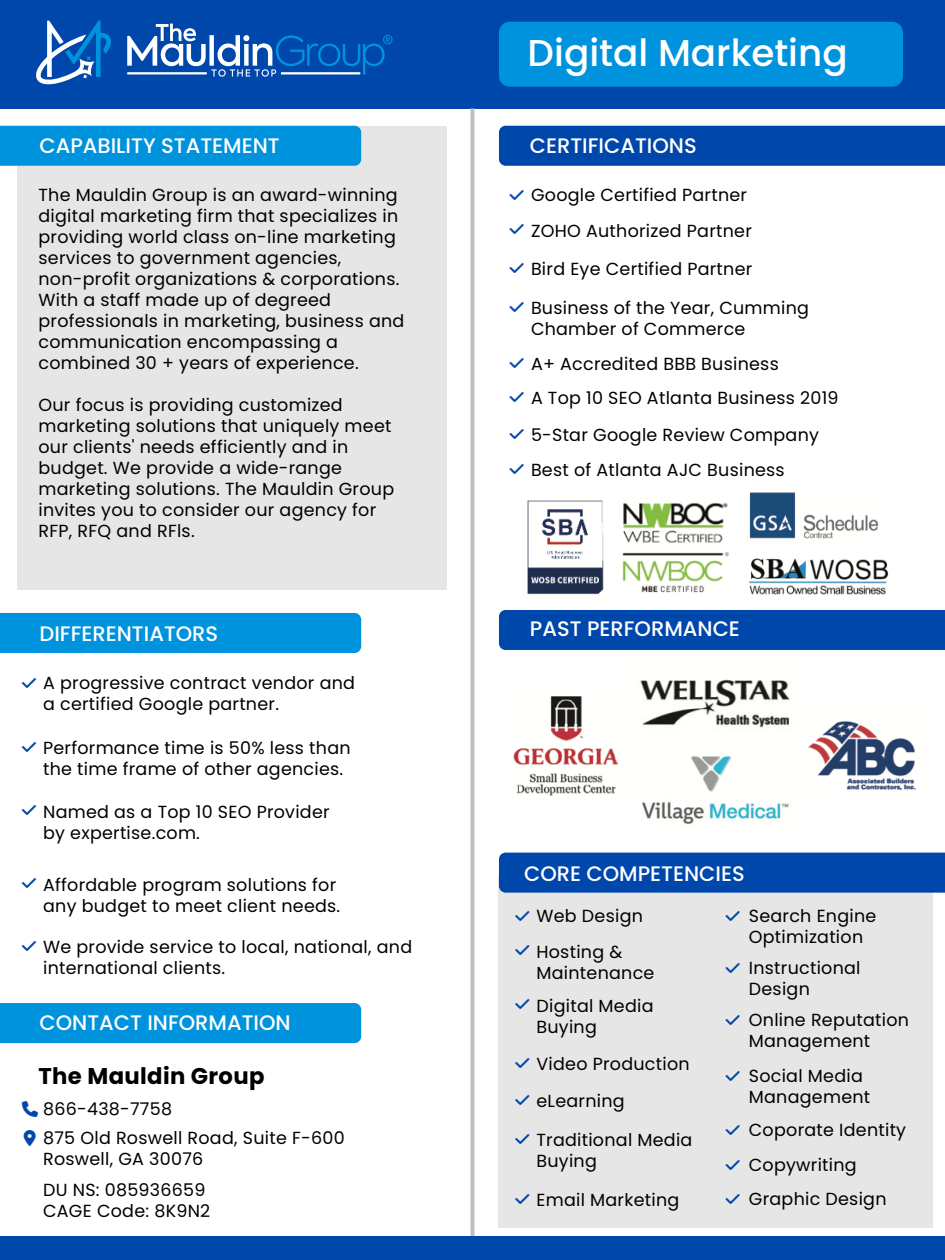
<style>
.page{position:relative;width:945px;height:1260px;background:#fff}
.page>*{position:absolute;margin:0;border:0;box-sizing:border-box;transform-origin:0 0}
.t1{font:500 37.45px "Poppins";color:#fff}
.t2{font:700 22.75px "Poppins";letter-spacing:.015em;color:#000}
.t3{font:500 21px "Poppins";color:#fff}
.t4{font:17.5px/21px "Poppins";letter-spacing:.015em;color:#000}
</style>
<div class="page">
<div style="left:0;top:0;width:945px;height:108px;background:#0047ab"></div>
<div style="left:17px;top:127px;width:430px;height:463px;background:#e6e6e6"></div>
<hr style="left:471px;top:108px;width:3px;height:1129px;background:#bfbfbf">
<div style="left:0;top:1237px;width:945px;height:23px;background:#0047ab"></div>
<div style="left:0;top:126px;width:361px;height:40px;background:#0093dd"></div>
<div style="left:0;top:613px;width:361px;height:40px;background:#0093dd"></div>
<div style="left:0;top:1003px;width:361px;height:40px;background:#0093dd"></div>
<div style="left:499px;top:126px;width:446px;height:40px;background:#0047ab"></div>
<div style="left:499px;top:22px;width:404px;height:65px;background:#0093dd;border-radius:11px"></div>
<div style="left:499px;top:610px;width:446px;height:40px;background:#0047ab"></div>
<div style="left:498px;top:875px;width:435px;height:353px;background:#e6e6e6"></div>
<div style="left:499px;top:853px;width:446px;height:40px;background:#0047ab"></div>
<img style="left:527px;top:500px;width:77px;height:95px">
<img style="left:622px;top:503px;width:108px;height:90px">
<img style="left:749px;top:492px;width:130px;height:47px">
<img style="left:748px;top:558px;width:141px;height:37px">
<img style="left:808px;top:721px;width:108px;height:70px">
<svg style="left:36px;top:21px;width:75px;height:64px"></svg>
<svg style="left:127px;top:24px;width:266px;height:53px"></svg>
<img style="left:513px;top:696px;width:106px;height:100px">
<img style="left:642px;top:756px;width:147px;height:68px">
<img style="left:640px;top:679px;width:150px;height:49px">
<p class="t3" style="left:40px;top:137px;width:242px">CAPABILITY STATEMENT</p>
<p class="t4" style="left:38px;top:186px;width:367px">The Mauldin Group is an award-winning digital marketing firm that specializes in providing world class on-line marketing services to government agencies, non-profit organizations &amp; corporations.<br>With a staff made up of degreed professionals in marketing, business and communication encompassing a combined 30 + years of experience.</p>
<p class="t4" style="left:38px;top:396px;width:357px">Our focus is providing customized marketing solutions that uniquely meet our clients' needs efficiently and in budget. We provide a wide-range marketing solutions. The Mauldin Group invites you to consider our agency for RFP, RFQ and RFls.</p>
<h1 class="t1" style="left:528px;top:37px;width:322px">Digital Marketing</h1>
<p class="t3" style="left:530px;top:137px;width:168px">CERTIFICATIONS</p>
<p class="t4" style="left:531px;top:178px;width:222px;line-height:35.9px">Google Certified Partner<br>ZOHO Authorized Partner</p>
<p class="t4" style="left:531px;top:260px;width:223px">Bird Eye Certified Partner</p>
<p class="t4" style="left:531px;top:299px;width:280px">Business of the Year, Cumming<br>Chamber of Commerce</p>
<p class="t4" style="left:531px;top:349px;width:309px;line-height:33.8px">A+ Accredited BBB Business<br>A Top 10 SEO Atlanta Business 2019</p>
<p class="t4" style="left:531px;top:420px;width:289px;line-height:34.5px">5-Star Google Review Company<br>Best of Atlanta AJC Business</p>
<p class="t3" style="left:40px;top:625px;width:180px">DIFFERENTIATORS</p>
<p class="t3" style="left:530px;top:620px;width:211px">PAST PERFORMANCE</p>
<p class="t4" style="left:43px;top:674px;width:313px">A progressive contract vendor and a certified Google partner.</p>
<p class="t4" style="left:43px;top:739px;width:309px">Performance time is 50% less than the time frame of other agencies.</p>
<p class="t4" style="left:43px;top:802px;width:288px">Named as a Top 10 SEO Provider by expertise.com.</p>
<p class="t4" style="left:43px;top:876px;width:299px">Affordable program solutions for any budget to meet client needs.</p>
<p class="t4" style="left:43px;top:938px;width:371px">We provide service to local, national, and international clients.</p>
<p class="t3" style="left:40px;top:1014px;width:253px">CONTACT INFORMATION</p>
<h2 class="t2" style="left:38px;top:1065px;width:228px">The Mauldin Group</h2>
<p class="t4" style="left:43px;top:1096px;width:303px;line-height:29.1px">866-438-7758<br>875 Old Roswell Road, Suite F-600</p>
<p class="t4" style="left:43px;top:1144px;width:164px;line-height:31.5px">Roswell, GA 30076<br>DU NS: 085936659</p>
<p class="t4" style="left:43px;top:1202px;width:169px">CAGE Code: 8K9N2</p>
<p class="t3" style="left:524px;top:864px;width:222px">CORE COMPETENCIES</p>
<p class="t4" style="left:537px;top:899px;width:108px;line-height:35.9px">Web Design<br>Hosting &amp;</p>
<p class="t4" style="left:537px;top:964px;width:119px">Maintenance</p>
<p class="t4" style="left:749px;top:907px;width:129px">Search Engine<br>Optimization</p>
<p class="t4" style="left:749px;top:959px;width:113px">Instructional<br>Design</p>
<p class="t4" style="left:749px;top:1011px;width:162px">Online Reputation<br>Management</p>
<p class="t4" style="left:749px;top:1067px;width:123px">Social Media<br>Management</p>
<p class="t4" style="left:749px;top:1114px;width:159px;line-height:34.8px">Coporate Identity<br>Copywriting<br>Graphic Design</p>
<p class="t4" style="left:537px;top:997px;width:119px">Digital Media<br>Buying</p>
<p class="t4" style="left:537px;top:1047px;width:155px;line-height:37.1px">Video Production eLearning</p>
<p class="t4" style="left:537px;top:1131px;width:157px">Traditional Media<br>Buying</p>
<p class="t4" style="left:537px;top:1191px;width:144px">Email Marketing</p>
</div>
